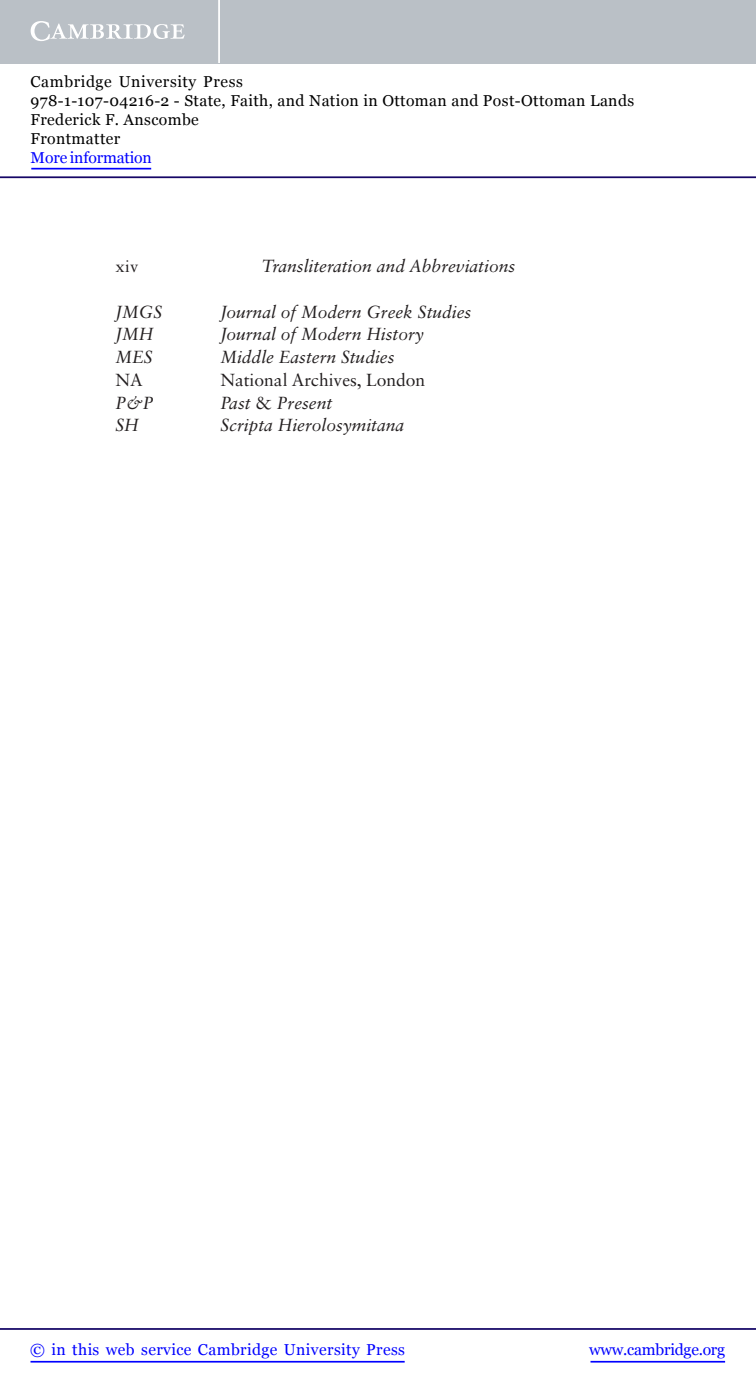
<style>
.page{position:relative;width:756px;height:1388px;background:#fff}
.page>*{position:absolute;margin:0;border:0;box-sizing:border-box;transform-origin:0 0}
.t1{font:italic 17.5px "Sabon LT Std";color:#231f20}
.t2{font:17.5px "Sabon LT Std";color:#231f20}
.t3{font:16.62px "Sabon LT Std";color:#231f20}
.t4{font:15.75px/18.9px "Georgia";letter-spacing:.025em;color:#000}
.t5{font:15.75px "Georgia";letter-spacing:.025em;color:#00f}
.t6{font:15.75px "Georgia";letter-spacing:-.015em;color:#00f}
.t7{font:15.75px "Georgia";letter-spacing:-.01em;color:#00f}
.s1{font-style:normal}
</style>
<div class="page">
<hr style="left:591px;top:1361px;width:134px;height:1px;background:#00f">
<hr style="left:0;top:1328px;width:756px;height:2px;background:#150666">
<hr style="left:31px;top:1361px;width:374px;height:1px;background:#00f">
<div style="left:0;top:0;width:756px;height:63px;background:#bac0c6"></div>
<svg style="left:31px;top:21px;width:154px;height:20px"></svg>
<hr style="left:218px;top:0;width:2px;height:63px;background:#fff">
<hr style="left:0;top:176px;width:756px;height:2px;background:#150666">
<hr style="left:31px;top:168px;width:120px;height:1px;background:#00f">
<p class="t4" style="left:31px;top:72px;width:605px">Cambridge University Press<br>978-1-107-04216-2 - State, Faith, and Nation in Ottoman and Post-Ottoman Lands Frederick F. Anscombe<br>Frontmatter</p>
<p class="t7" style="left:31px;top:148px;width:123px">More information</p>
<p class="t3" style="left:116px;top:260px;width:25px">xiv</p>
<p class="t1" style="left:262px;top:259px;width:255px">Transliteration and Abbreviations</p>
<p class="t1" style="left:116px;top:304px;width:48px">JMGS</p>
<p class="t1" style="left:220px;top:304px;width:252px">Journal of Modern Greek Studies</p>
<p class="t1" style="left:116px;top:327px;width:39px">JMH</p>
<p class="t1" style="left:220px;top:327px;width:205px">Journal of Modern History</p>
<p class="t1" style="left:116px;top:350px;width:38px">MES</p>
<p class="t1" style="left:220px;top:350px;width:176px">Middle Eastern Studies</p>
<p class="t2" style="left:116px;top:373px;width:29px">NA</p>
<p class="t2" style="left:220px;top:373px;width:206px">National Archives, London</p>
<p class="t1" style="left:116px;top:395px;width:39px">P&amp;P</p>
<p class="t1" style="left:220px;top:395px;width:113px">Past <span class="s1">&amp;</span> Present</p>
<p class="t1" style="left:116px;top:418px;width:25px">SH</p>
<p class="t1" style="left:220px;top:418px;width:185px">Scripta Hierolosymitana</p>
<p class="t5" style="left:30px;top:1340px;width:376px">© in this web service Cambridge University Press</p>
<p class="t6" style="left:589px;top:1340px;width:137px">www.cambridge.org</p>
</div>
